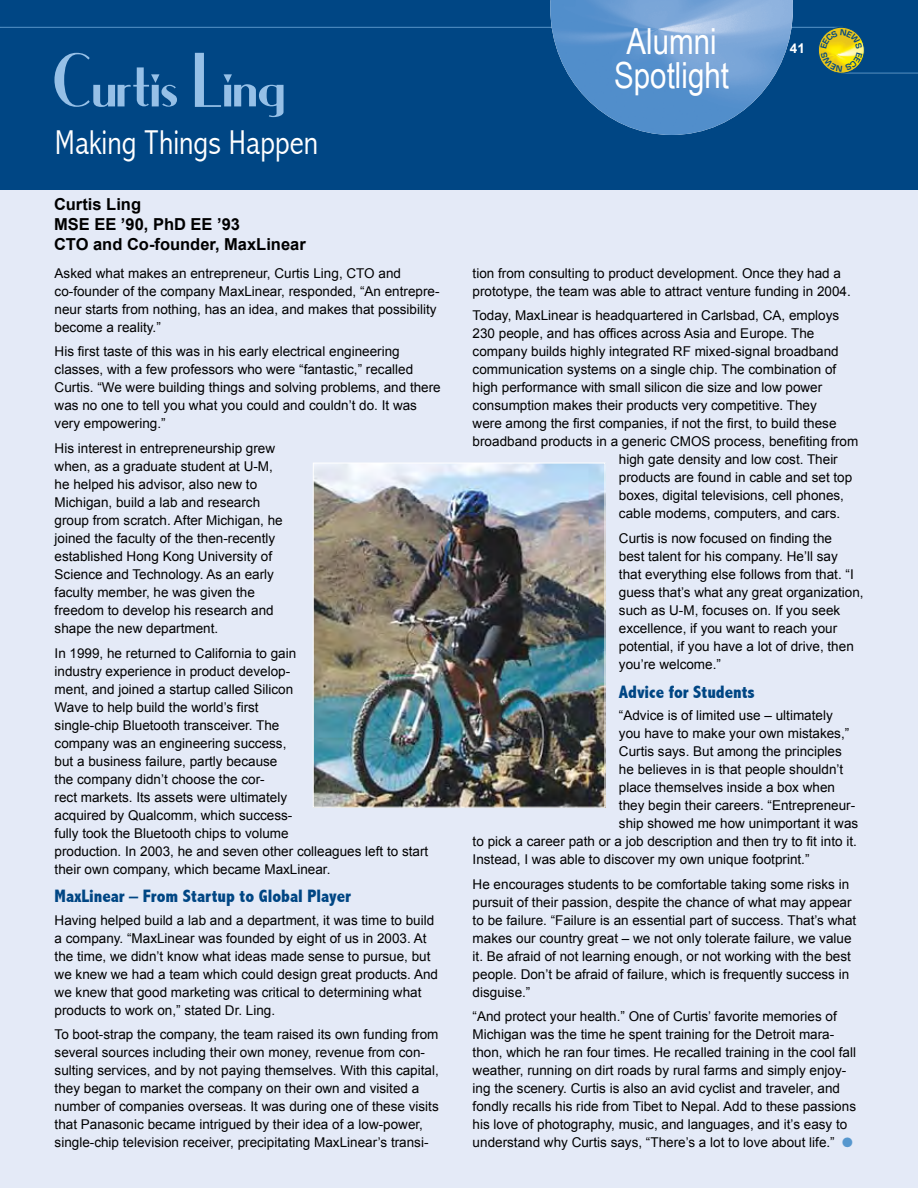
<style>
.page{position:relative;width:918px;height:1188px;background:#fff}
.page>*{position:absolute;margin:0;border:0;box-sizing:border-box;transform-origin:0 0}
.t1{font:75px "Ironick Normal";letter-spacing:.01em;color:#96c0e7}
.t2{font:36px/34.5px "Arial Narrow";color:#fff;text-align:center}
.t3{font:300 condensed 34.5px "Abadi";color:#fff}
.t4{font:800 condensed 18px "Abadi";color:#004684}
.t5{font:700 16.5px/19.8px "Arial";color:#000}
.t6{font:13.5px/18px "Arial";color:#000}
.t7{font:700 13.5px "Arial";color:#fff}
.s1{color:#5697ce}
</style>
<div class="page">
<div style="left:0;top:189px;width:918px;height:999px;background:#e4eaf7"></div>
<div style="left:0;top:0;width:918px;height:189px;background:#004684"></div>
<hr style="left:841px;top:73px;width:77px;height:1px;background:#5798cf">
<hr style="left:0;top:27px;width:843px;height:1px;background:#5798cf">
<div style="left:818px;top:27px;width:47px;height:47px;border:1px solid #004684;border-radius:50%"></div>
<img style="left:315px;top:465px;width:288px;height:341px">
<div style="left:313px;top:463px;width:292px;height:345px;border:1px solid #fff"></div>
<img style="left:550px;top:0;width:243px;height:135px">
<svg style="left:820px;top:29px;width:43px;height:42px;background:#cdc02f"></svg>
<h1 class="t1" style="left:53px;top:39px;width:234px">Curtis Ling</h1>
<h3 class="t3" style="left:55px;top:122px;width:265px">Making Things Happen</h3>
<p class="t5" style="left:54px;top:194px;width:253px">Curtis Ling<br>MSE EE ’90, PhD EE ’93<br>CTO and Co-founder, MaxLinear</p>
<p class="t6" style="left:55px;top:264px;width:386px">Asked what makes an entrepreneur, Curtis Ling, CTO and co-founder of the company MaxLinear, responded, “An entrepre&shy;neur starts from nothing, has an idea, and makes that possibility become a reality.”</p>
<p class="t6" style="left:55px;top:343px;width:388px">His first taste of this was in his early electrical engineering classes, with a few professors who were “fantastic,” recalled Curtis. “We were building things and solving problems, and there was no one to tell you what you could and couldn’t do. It was very empowering.”</p>
<p class="t6" style="left:55px;top:439px;width:230px">His interest in entrepreneurship grew when, as a graduate student at U-M, he helped his advisor, also new to Michigan, build a lab and research group from scratch. After Michigan, he joined the faculty of the then-recently established Hong Kong University of Science and Technology. As an early faculty member, he was given the freedom to develop his research and shape the new department.</p>
<p class="t6" style="left:55px;top:644px;width:375px">In 1999, he returned to California to gain<br>industry experience in product develop-<br>ment, and joined a startup called Silicon<br>Wave to help build the world’s first<br>single-chip Bluetooth transceiver. The<br>company was an engineering success,<br>but a business failure, partly because<br>the company didn’t choose the cor-<br>rect markets. Its assets were ultimately<br>acquired by Qualcomm, which success-<br>fully took the Bluetooth chips to volume<br>production. In 2003, he and seven other colleagues left to start their own company, which became MaxLinear.</p>
<h3 class="t4" style="left:55px;top:886px;width:298px">MaxLinear – From Startup to Global Player</h3>
<p class="t6" style="left:55px;top:911px;width:385px">Having helped build a lab and a department, it was time to build a company. “MaxLinear was founded by eight of us in 2003. At the time, we didn’t know what ideas made sense to pursue, but we knew we had a team which could design great products. And we knew that good marketing was critical to determining what products to work on,” stated Dr. Ling.</p>
<p class="t6" style="left:55px;top:1026px;width:386px">To boot-strap the company, the team raised its own funding from several sources including their own money, revenue from con&shy;sulting services, and by not paying themselves. With this capital, they began to market the company on their own and visited a number of companies overseas. It was during one of these visits that Panasonic became intrigued by their idea of a low-power, single-chip television receiver, precipitating MaxLinear’s transi-</p>
<h2 class="t2" style="left:614px;top:22px;width:116px">Alumni<br>Spotlight</h2>
<p class="t7" style="left:790px;top:41px;width:17px">41</p>
<p class="t6" style="left:473px;top:264px;width:380px">tion from consulting to product development. Once they had a prototype, the team was able to attract venture funding in 2004.</p>
<p class="t6" style="left:473px;top:307px;width:368px">Today, MaxLinear is headquartered in Carlsbad, CA, employs</p>
<p class="t6" style="left:473px;top:325px;width:343px">230 people, and has offices across Asia and Europe. The</p>
<p class="t6" style="left:473px;top:343px;width:368px">company builds highly integrated RF mixed-signal broadband</p>
<p class="t6" style="left:473px;top:361px;width:365px">communication systems on a single chip. The combination of</p>
<p class="t6" style="left:473px;top:379px;width:351px">high performance with small silicon die size and low power</p>
<p class="t6" style="left:473px;top:397px;width:346px">consumption makes their products very competitive. They</p>
<p class="t6" style="left:473px;top:415px;width:365px">were among the first companies, if not the first, to build these</p>
<p class="t6" style="left:473px;top:433px;width:387px">broadband products in a generic CMOS process, benefiting from</p>
<p class="t6" style="left:619px;top:451px;width:220px">high gate density and low cost. Their</p>
<p class="t6" style="left:619px;top:469px;width:235px">products are found in cable and set top</p>
<p class="t6" style="left:619px;top:487px;width:227px">boxes, digital televisions, cell phones,</p>
<p class="t6" style="left:619px;top:505px;width:223px">cable modems, computers, and cars.</p>
<p class="t6" style="left:619px;top:529px;width:246px">Curtis is now focused on finding the<br>best talent for his company. He’ll say that everything else follows from that. “I guess that’s what any great organization, such as U-M, focuses on. If you seek excellence, if you want to reach your potential, if you have a lot of drive, then you’re welcome.”</p>
<h3 class="t4" style="left:619px;top:681px;width:138px">Advice for Students</h3>
<p class="t6" style="left:619px;top:706px;width:215px">“Advice is of limited use – ultimately</p>
<p class="t6" style="left:619px;top:724px;width:232px">you have to make your own mistakes,”</p>
<p class="t6" style="left:619px;top:742px;width:224px">Curtis says. But among the principles</p>
<p class="t6" style="left:619px;top:760px;width:226px">he believes in is that people shouldn’t</p>
<p class="t6" style="left:619px;top:778px;width:218px">place themselves inside a box when</p>
<p class="t6" style="left:619px;top:796px;width:238px">they begin their careers. “Entrepreneur-</p>
<p class="t6" style="left:619px;top:814px;width:241px">ship showed me how unimportant it was</p>
<p class="t6" style="left:473px;top:832px;width:386px">to pick a career path or a job description and then try to fit into it.</p>
<p class="t6" style="left:473px;top:850px;width:338px">Instead, I was able to discover my own unique footprint.”</p>
<p class="t6" style="left:473px;top:875px;width:385px">He encourages students to be comfortable taking some risks in pursuit of their passion, despite the chance of what may appear to be failure. “Failure is an essential part of success. That’s what makes our country great – we not only tolerate failure, we value it. Be afraid of not learning enough, or not working with the best people. Don’t be afraid of failure, which is frequently success in disguise.”</p>
<p class="t6" style="left:473px;top:1008px;width:385px">“And protect your health.” One of Curtis’ favorite memories of Michigan was the time he spent training for the Detroit mara&shy;thon, which he ran four times. He recalled training in the cool fall weather, running on dirt roads by rural farms and simply enjoy&shy;ing the scenery. Curtis is also an avid cyclist and traveler, and fondly recalls his ride from Tibet to Nepal. Add to these passions his love of photography, music, and languages, and it’s easy to understand why Curtis says, “There’s a lot to love about life.” <span class="s1">●</span></p>
</div>
